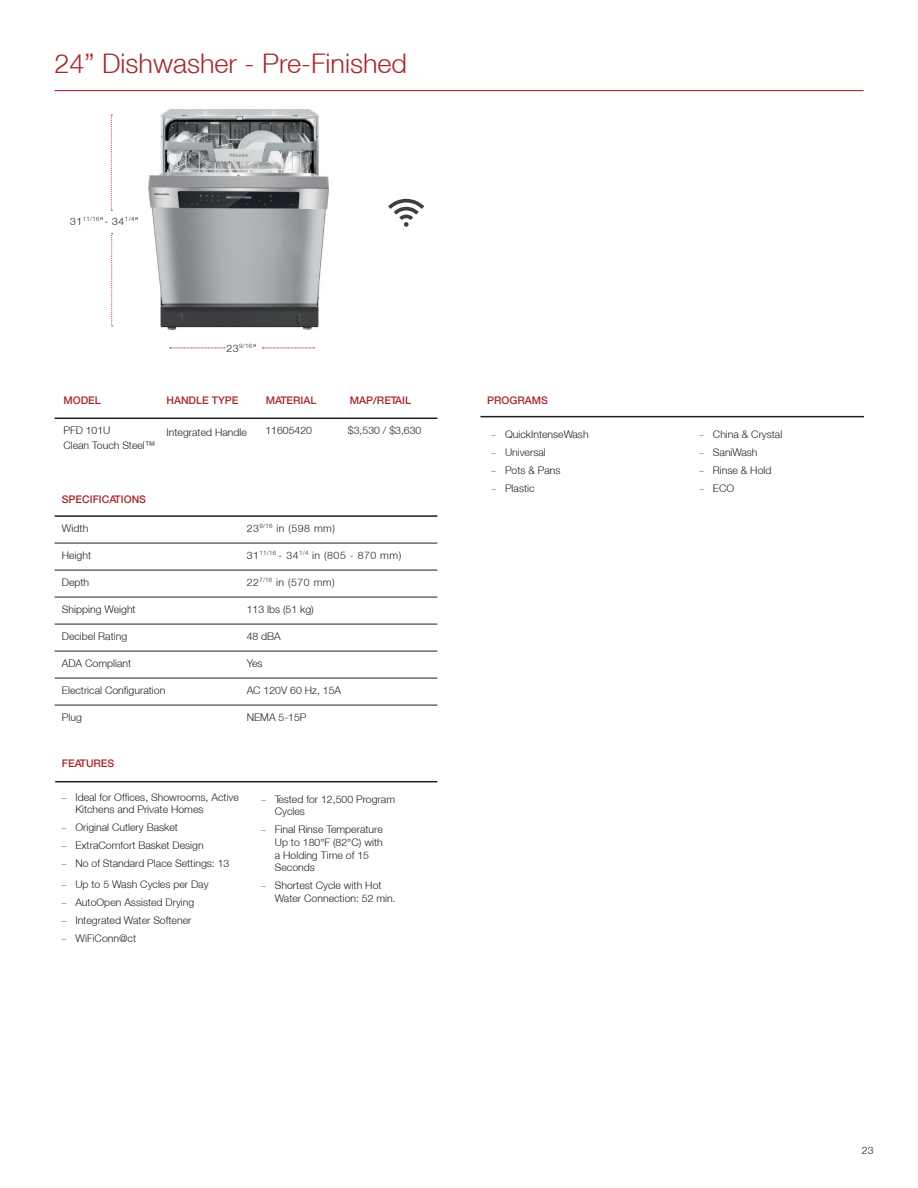
<style>
.page{position:relative;width:918px;height:1188px;background:#fff}
.page>*{position:absolute;margin:0;border:0;box-sizing:border-box;transform-origin:0 0}
.ParaStyle01_Leading_Auto{font:300 27px "Helvetica Neue LT";color:#a52a2e}
.ParaStyle61_Leading_12_pts__Align_Justif{font:300 10.5px/12.6px "Helvetica Neue LT";color:#231f20}
.ParaStyle28_Leading_12_pts{font:300 10.5px "Helvetica Neue LT";color:#231f20}
.ParaStyle27_Leading_18_pts{font:300 10.5px "Helvetica Neue LT";color:#231f20}
.ParaStyle62_Leading_22_7_pts{font:300 10.5px/12.6px "Helvetica Neue LT";color:#231f20}
.ParaStyle50_Leading_12_pts__LeftIndent_3{font:300 10.5px "Helvetica Neue LT";color:#231f20}
.ParaStyle22_Leading_Auto__Align_Justifie{font:500 10.5px "Helvetica Neue LT";color:#a52a2e}
.ParaStyle26_Leading_18_pts__Align_Justif{font:300 10.5px "Helvetica Neue LT";letter-spacing:.05em;color:#231f20}
.ParaStyle63_Leading_12_pts{font:300 10.5px "Helvetica Neue LT";color:#231f20}
.ParaStyle64_Leading_12_pts__LeftIndent_9{font:300 10.5px "Helvetica Neue LT";color:#231f20}
.ParaStyle01_Leading_Auto-2{font:500 10.5px "Helvetica Neue LT";color:#a52a2e}
.ParaStyle21_Leading_Auto__Align_Justifie{font:300 10.5px "Helvetica Neue LT";color:#231f20}
.ParaStyle25_Leading_19_2_pts{font:300 10.5px "Helvetica Neue LT";letter-spacing:.05em;color:#231f20}
.ParaStyle24_Leading_10_pts{font:300 10.5px "Helvetica Neue LT";color:#231f20}
.ParaStyle23_Leading_21_3_pts{font:300 10.5px "Helvetica Neue LT";color:#231f20}
.ParaStyle66_Leading_Auto{font:500 10.5px "Helvetica Neue LT";color:#a52a2e}
.ParaStyle65_Leading_20_3_pts{font:300 10.5px "Helvetica Neue LT";color:#231f20}
.ParaStyle01_Leading_Auto-3{font:300 6.15px "Helvetica Neue LT";color:#231f20}
.s1{font-size:10.5px}
.s2{font-size:9px;color:#a52a2e}
</style>
<div class="page">
<svg style="left:111px;top:233px;width:2px;height:94px"></svg>
<svg style="left:111px;top:115px;width:1px;height:96px"></svg>
<svg style="left:170px;top:348px;width:55px;height:1px"></svg>
<svg style="left:262px;top:348px;width:53px;height:1px"></svg>
<hr style="left:480px;top:416px;width:384px;height:1px;background:#231f20">
<hr style="left:55px;top:418px;width:382px;height:1px;background:#231f20">
<hr style="left:55px;top:90px;width:809px;height:1px;background:#a52a2e">
<hr style="left:55px;top:781px;width:382px;height:1px;background:#231f20">
<hr style="left:55px;top:570px;width:382px;height:1px;background:#231f20">
<hr style="left:55px;top:597px;width:382px;height:1px;background:#231f20">
<hr style="left:55px;top:543px;width:382px;height:1px;background:#231f20">
<hr style="left:55px;top:515px;width:382px;height:2px;background:#231f20">
<hr style="left:55px;top:624px;width:382px;height:1px;background:#231f20">
<hr style="left:55px;top:651px;width:382px;height:1px;background:#231f20">
<hr style="left:55px;top:678px;width:382px;height:1px;background:#231f20">
<hr style="left:55px;top:705px;width:382px;height:1px;background:#231f20">
<img style="left:148px;top:109px;width:181px;height:220px">
<svg style="left:388px;top:199px;width:36px;height:28px"></svg>
<p class="ParaStyle01_Leading_Auto" style="left:55px;top:47px;width:354px">24” Dishwasher - Pre-Finished</p>
<p class="ParaStyle01_Leading_Auto-3" style="left:70px;top:215px;width:70px"><span class="s1">31</span>11/16<span class="s1">”- 34</span>1/4<span class="s1">”</span></p>
<p class="ParaStyle01_Leading_Auto-3" style="left:226px;top:342px;width:32px"><span class="s1">23</span>9/16<span class="s1">”</span></p>
<p class="ParaStyle22_Leading_Auto__Align_Justifie" style="left:63px;top:394px;width:39px">MODEL</p>
<p class="ParaStyle22_Leading_Auto__Align_Justifie" style="left:266px;top:394px;width:52px">MATERIAL</p>
<p class="ParaStyle22_Leading_Auto__Align_Justifie" style="left:350px;top:394px;width:63px">MAP/RETAIL</p>
<p class="ParaStyle65_Leading_20_3_pts" style="left:63px;top:424px;width:49px">PFD 101U</p>
<p class="ParaStyle24_Leading_10_pts" style="left:63px;top:439px;width:93px">Clean Touch Steel™</p>
<p class="ParaStyle22_Leading_Auto__Align_Justifie" style="left:166px;top:394px;width:73px">HANDLE TYPE</p>
<p class="ParaStyle23_Leading_21_3_pts" style="left:166px;top:426px;width:82px">Integrated Handle</p>
<p class="ParaStyle21_Leading_Auto__Align_Justifie" style="left:265px;top:424px;width:48px">11605420</p>
<p class="ParaStyle21_Leading_Auto__Align_Justifie" style="left:348px;top:424px;width:75px">$3,530 / $3,630</p>
<p class="ParaStyle01_Leading_Auto-2" style="left:62px;top:493px;width:86px">SPECIFICATIONS</p>
<p class="ParaStyle25_Leading_19_2_pts" style="left:62px;top:522px;width:28px">Width</p>
<p class="ParaStyle25_Leading_19_2_pts" style="left:247px;top:522px;width:90px">23<sup>9/16</sup> in (598 mm)</p>
<p class="ParaStyle26_Leading_18_pts__Align_Justif" style="left:62px;top:549px;width:31px">Height</p>
<p class="ParaStyle26_Leading_18_pts__Align_Justif" style="left:247px;top:549px;width:156px">31<sup>11/16</sup> - 34<sup>1/4</sup> in (805 - 870 mm)</p>
<p class="ParaStyle27_Leading_18_pts" style="left:62px;top:576px;width:29px">Depth</p>
<p class="ParaStyle27_Leading_18_pts" style="left:247px;top:576px;width:90px">22<sup>7/16</sup> in (570 mm)</p>
<p class="ParaStyle27_Leading_18_pts" style="left:62px;top:603px;width:75px">Shipping Weight</p>
<p class="ParaStyle27_Leading_18_pts" style="left:247px;top:603px;width:69px">113 lbs (51 kg)</p>
<p class="ParaStyle27_Leading_18_pts" style="left:62px;top:630px;width:67px">Decibel Rating</p>
<p class="ParaStyle27_Leading_18_pts" style="left:247px;top:630px;width:36px">48 dBA</p>
<p class="ParaStyle27_Leading_18_pts" style="left:62px;top:657px;width:71px">ADA Compliant</p>
<p class="ParaStyle27_Leading_18_pts" style="left:247px;top:657px;width:17px">Yes</p>
<p class="ParaStyle27_Leading_18_pts" style="left:62px;top:684px;width:105px">Electrical Configuration</p>
<p class="ParaStyle27_Leading_18_pts" style="left:247px;top:684px;width:96px">AC 120V 60 Hz, 15A</p>
<p class="ParaStyle27_Leading_18_pts" style="left:62px;top:711px;width:22px">Plug</p>
<p class="ParaStyle27_Leading_18_pts" style="left:247px;top:711px;width:61px">NEMA 5-15P</p>
<p class="ParaStyle01_Leading_Auto-2" style="left:62px;top:757px;width:54px">FEATURES</p>
<p class="ParaStyle62_Leading_22_7_pts" style="left:75px;top:791px;width:165px;text-indent:-14px"><span class="s2">–</span> Ideal for Offices, Showrooms, Active<br>Kitchens and Private Homes</p>
<p class="ParaStyle28_Leading_12_pts" style="left:62px;top:821px;width:118px"><span class="s2">–</span> Original Cutlery Basket</p>
<p class="ParaStyle28_Leading_12_pts" style="left:62px;top:839px;width:143px"><span class="s2">–</span> ExtraComfort Basket Design</p>
<p class="ParaStyle63_Leading_12_pts" style="left:62px;top:857px;width:169px"><span class="s2">–</span> No of Standard Place Settings: 13</p>
<p class="ParaStyle28_Leading_12_pts" style="left:62px;top:877px;width:148px"><span class="s2">–</span> Up to 5 Wash Cycles per Day</p>
<p class="ParaStyle28_Leading_12_pts" style="left:62px;top:895px;width:134px"><span class="s2">–</span> AutoOpen Assisted Drying</p>
<p class="ParaStyle64_Leading_12_pts__LeftIndent_9" style="left:62px;top:913px;width:131px"><span class="s2">–</span> Integrated Water Softener</p>
<p class="ParaStyle61_Leading_12_pts__Align_Justif" style="left:62px;top:931px;width:76px"><span class="s2">–</span> WiFiConn@ct</p>
<p class="ParaStyle61_Leading_12_pts__Align_Justif" style="left:275px;top:792px;width:122px;text-indent:-14px"><span class="s2">–</span> Tested for 12,500 Program<br>Cycles</p>
<p class="ParaStyle61_Leading_12_pts__Align_Justif" style="left:275px;top:823px;width:109px;text-indent:-14px"><span class="s2">–</span> Final Rinse Temperature<br>Up to 180°F (82°C) with a Holding Time of 15<br>Seconds</p>
<p class="ParaStyle61_Leading_12_pts__Align_Justif" style="left:275px;top:879px;width:122px;text-indent:-14px"><span class="s2">–</span> Shortest Cycle with Hot<br>Water Connection: 52 min.</p>
<p class="ParaStyle66_Leading_Auto" style="left:487px;top:394px;width:62px">PROGRAMS</p>
<p class="ParaStyle50_Leading_12_pts__LeftIndent_3" style="left:492px;top:427px;width:99px"><span class="s2">–</span> QuickIntenseWash</p>
<p class="ParaStyle50_Leading_12_pts__LeftIndent_3" style="left:492px;top:445px;width:56px"><span class="s2">–</span> Universal</p>
<p class="ParaStyle50_Leading_12_pts__LeftIndent_3" style="left:492px;top:463px;width:71px"><span class="s2">–</span> Pots &amp; Pans</p>
<p class="ParaStyle50_Leading_12_pts__LeftIndent_3" style="left:492px;top:481px;width:45px"><span class="s2">–</span> Plastic</p>
<p class="ParaStyle28_Leading_12_pts" style="left:699px;top:428px;width:84px"><span class="s2">–</span> China &amp; Crystal</p>
<p class="ParaStyle28_Leading_12_pts" style="left:699px;top:446px;width:60px"><span class="s2">–</span> SaniWash</p>
<p class="ParaStyle28_Leading_12_pts" style="left:699px;top:464px;width:74px"><span class="s2">–</span> Rinse &amp; Hold</p>
<p class="ParaStyle28_Leading_12_pts" style="left:699px;top:482px;width:36px"><span class="s2">–</span> ECO</p>
<p class="ParaStyle61_Leading_12_pts__Align_Justif" style="left:862px;top:1144px;width:13px">23</p>
</div>
